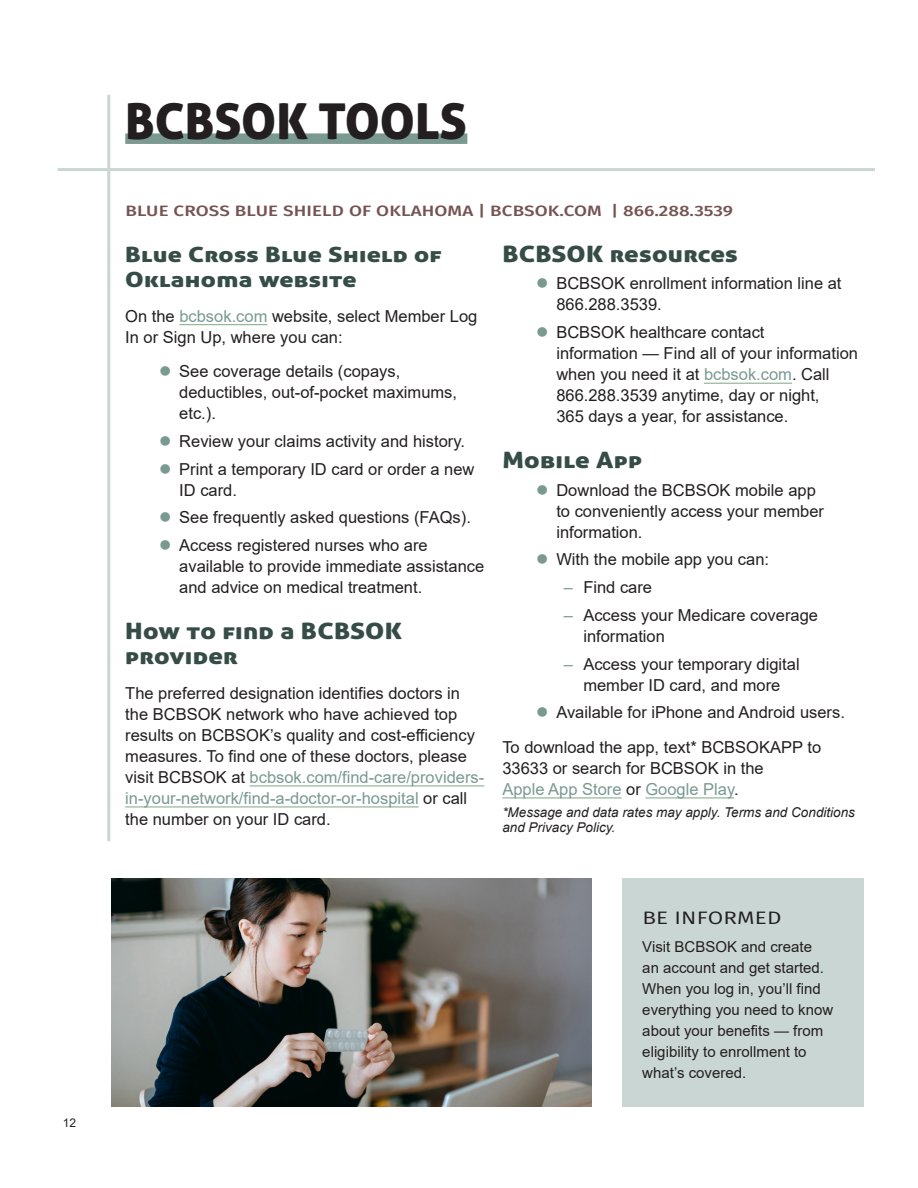
<style>
.page{position:relative;width:918px;height:1188px;background:#fff}
.page>*{position:absolute;margin:0;border:0;box-sizing:border-box;transform-origin:0 0}
.Section_Title{font:49.5px "Aller Display";color:#231f20}
.Header_1{font:22.5px/25.5px "Aller Display";letter-spacing:.01em;color:#364d47;scale:1.2 1}
.Header_3{font:21px/25.5px "Aller Display";letter-spacing:.01em;color:#364d47;scale:1.25 1}
.Sidebar_Header{font:18px "Fira Sans";letter-spacing:.01em;color:#231f20;scale:1.25 1}
.Body_Text_Print{font:16.5px/21px "Arial";color:#231f20}
.Sidebar{font:15px/21px "Arial";color:#231f20}
.Header_3-2{font:500 15px "Fira Sans";letter-spacing:.01em;color:#765353;scale:1.25 1}
.Body_Text_Print-2{font:italic 13.5px/15px "Arial";color:#231f20}
.t1{font:12px "Arial";color:#231f20}
.s1{color:#7a9991}
</style>
<div class="page">
<hr style="left:58px;top:168px;width:817px;height:3px;background:#cad6d3">
<div style="left:125px;top:133px;width:342px;height:11px;background:#7a9991"></div>
<hr style="left:179px;top:324px;width:88px;height:1px;background:#7ca684">
<hr style="left:250px;top:786px;width:234px;height:1px;background:#7ca684">
<hr style="left:125px;top:807px;width:294px;height:1px;background:#7ca684">
<hr style="left:704px;top:383px;width:88px;height:1px;background:#7ca684">
<hr style="left:502px;top:798px;width:120px;height:1px;background:#7ca684">
<hr style="left:645px;top:798px;width:89px;height:1px;background:#7ca684">
<hr style="left:107px;top:95px;width:3px;height:746px;background:#cad6d3">
<div style="left:622px;top:878px;width:242px;height:229px;background:#cad6d3"></div>
<img style="left:112px;top:878px;width:480px;height:229px">
<p class="t1" style="left:63px;top:1114px;width:15px">12</p>
<p class="Section_Title" style="left:125px;top:89px;width:344px">BCBSOK TOOLS</p>
<p class="Header_3-2" style="left:125px;top:199px;width:488px">BLUE CROSS BLUE SHIELD OF OKLAHOMA | BCBSOK.COM | 866.288.3539</p>
<p class="Header_3" style="left:125px;top:241px;width:255px">Blue Cross Blue Shield of<br>Oklahoma website</p>
<p class="Body_Text_Print" style="left:125px;top:305px;width:354px">On the <span class="s1">bcbsok.com</span> website, select Member Log<br>In or Sign Up, where you can:</p>
<p class="Body_Text_Print" style="left:179px;top:361px;width:279px">See coverage details (copays, deductibles, out-of-pocket maximums, etc.).</p>
<p class="Body_Text_Print" style="left:179px;top:431px;width:287px">Review your claims activity and history.</p>
<p class="Body_Text_Print" style="left:179px;top:458px;width:297px">Print a temporary ID card or order a new<br>ID card.</p>
<p class="Body_Text_Print" style="left:179px;top:507px;width:293px">See frequently asked questions (FAQs).</p>
<p class="Body_Text_Print" style="left:179px;top:535px;width:307px">Access registered nurses who are available to provide immediate assistance and advice on medical treatment.</p>
<p class="Header_1" style="left:125px;top:618px;width:232px">How to find a BCBSOK provider</p>
<p class="Body_Text_Print" style="left:125px;top:683px;width:361px">The preferred designation identifies doctors in the BCBSOK network who have achieved top results on BCBSOK’s quality and cost-efficiency measures. To find one of these doctors, please visit BCBSOK at <span class="s1">bcbsok.com/find-care/providers&shy;in-your-network/find-a-doctor-or-hospital</span> or call the number on your ID card.</p>
<p class="Header_1" style="left:502px;top:241px;width:198px">BCBSOK resources</p>
<p class="Body_Text_Print" style="left:556px;top:273px;width:287px">BCBSOK enrollment information line at<br>866.288.3539.</p>
<p class="Body_Text_Print" style="left:556px;top:322px;width:303px">BCBSOK healthcare contact<br>information — Find all of your information when you need it at <span class="s1">bcbsok.com</span>. Call 866.288.3539 anytime, day or night,<br>365 days a year, for assistance.</p>
<p class="Header_1" style="left:502px;top:447px;width:118px">Mobile App</p>
<p class="Body_Text_Print" style="left:556px;top:479px;width:269px">Download the BCBSOK mobile app to conveniently access your member information.</p>
<p class="Body_Text_Print" style="left:556px;top:549px;width:214px">With the mobile app you can:</p>
<p class="Body_Text_Print" style="left:564px;top:577px;width:90px"><span class="s1">–</span> Find care</p>
<p class="Body_Text_Print" style="left:583px;top:605px;width:236px;text-indent:-20px"><span class="s1">–</span> Access your Medicare coverage information</p>
<p class="Body_Text_Print" style="left:564px;top:653px;width:237px;text-align:center"><span class="s1">–</span> Access your temporary digital member ID card, and more</p>
<p class="Body_Text_Print" style="left:556px;top:702px;width:290px">Available for iPhone and Android users.</p>
<p class="Body_Text_Print" style="left:502px;top:737px;width:320px">To download the app, text* BCBSOKAPP to<br>33633 or search for BCBSOK in the<br><span class="s1">Apple App Store</span> or <span class="s1">Google Play</span>.</p>
<p class="Body_Text_Print-2" style="left:502px;top:805px;width:354px">*Message and data rates may apply. Terms and Conditions and Privacy Policy.</p>
<p class="Sidebar_Header" style="left:642px;top:904px;width:113px">BE INFORMED</p>
<p class="Sidebar" style="left:642px;top:936px;width:192px">Visit BCBSOK and create<br>an account and get started.<br>When you log in, you’ll find everything you need to know about your benefits — from eligibility to enrollment to what’s covered.</p>
</div>
